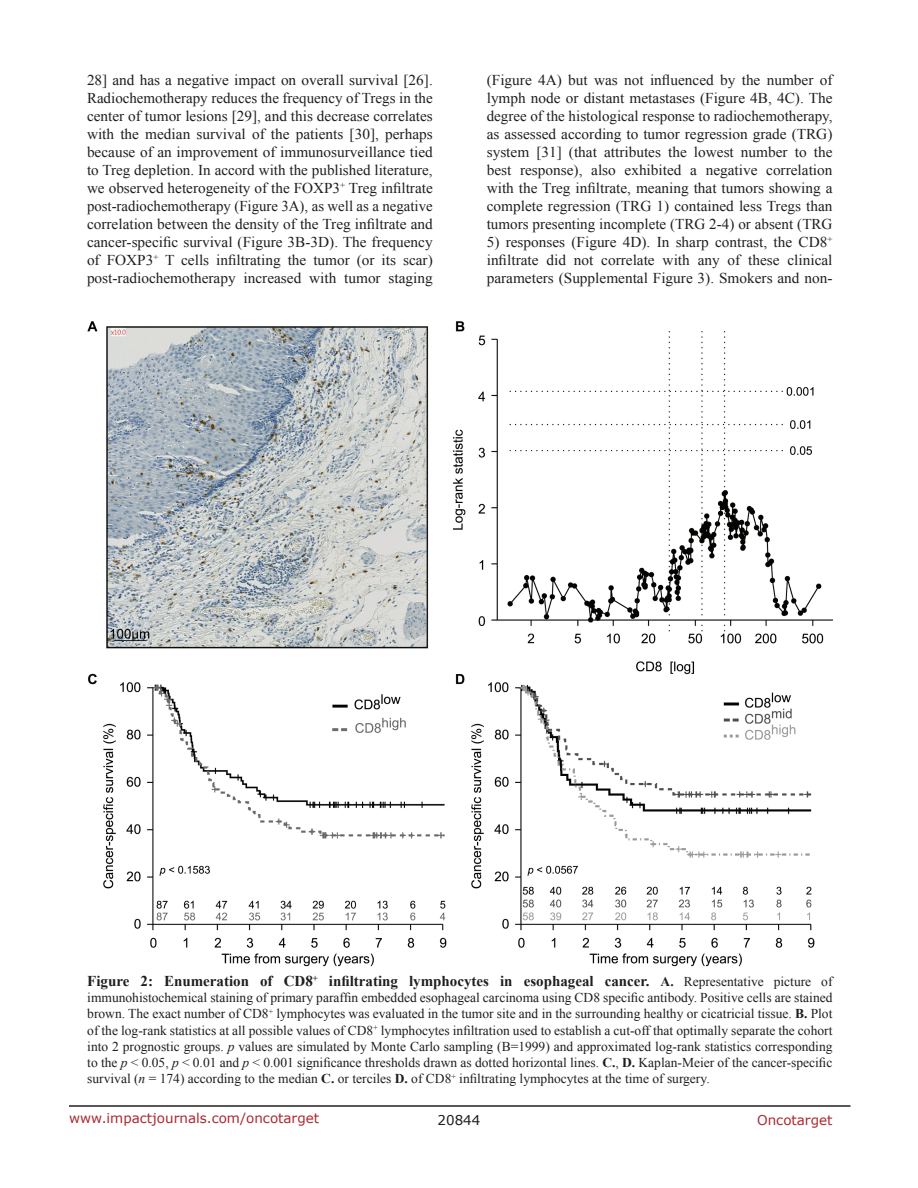
<style>
.page{position:relative;width:918px;height:1188px;background:#fff}
.page>*{position:absolute;margin:0;border:0;box-sizing:border-box;transform-origin:0 0}
.t1{font:15px/18px "Times New Roman";color:#201d20;text-align:justify}
.t2{font:700 15px "Times New Roman";color:#201d20}
.t3{font:13.5px/16.2px "Times New Roman";color:#201d20;text-align:justify}
.t4{font:13.5px "Verdana";color:#ac2830}
.t5{font:13.5px "Verdana";color:#201d20}
.s1{font-size:13.5px}
.s2{font-weight:400;font-size:13.5px}
.s3{font-weight:700}
.s4{font-style:italic}
</style>
<div class="page">
<hr style="left:69px;top:1105px;width:781px;height:2px;background:#231f20">
<img style="left:87px;top:321px;width:745px;height:646px">
<p class="t1" style="left:87px;top:71px;width:347px">28] and has a negative impact on overall survival [26].<br>Radiochemotherapy reduces the frequency of Tregs in the center of tumor lesions [29], and this decrease correlates with the median survival of the patients [30], perhaps because of an improvement of immunosurveillance tied to Treg depletion. In accord with the published literature, we observed heterogeneity of the FOXP3<sup>+</sup> Treg infiltrate post-radiochemotherapy (Figure 3A), as well as a negative correlation between the density of the Treg infiltrate and cancer-specific survival (Figure 3B-3D). The frequency of FOXP3<sup>+</sup> T cells infiltrating the tumor (or its scar) post-radiochemotherapy increased with tumor staging</p>
<p class="t1" style="left:487px;top:71px;width:347px">(Figure 4A) but was not influenced by the number of lymph node or distant metastases (Figure 4B, 4C). The degree of the histological response to radiochemotherapy, as assessed according to tumor regression grade (TRG) system [31] (that attributes the lowest number to the best response), also exhibited a negative correlation with the Treg infiltrate, meaning that tumors showing a complete regression (TRG 1) contained less Tregs than tumors presenting incomplete (TRG 2-4) or absent (TRG</p>
<p class="t1" style="left:487px;top:233px;width:347px">5) responses (Figure 4D). In sharp contrast, the CD8<sup>+ </sup>infiltrate did not correlate with any of these clinical parameters (Supplemental Figure 3). Smokers and non-</p>
<p class="t2" style="left:87px;top:971px;width:747px">Figure 2: Enumeration of CD8<sup>+</sup> infiltrating lymphocytes in esophageal cancer. <span class="s1">A.</span> <span class="s2">Representative picture of</span></p>
<p class="t3" style="left:87px;top:989px;width:747px">immunohistochemical staining of primary paraffin embedded esophageal carcinoma using CD8 specific antibody. Positive cells are stained brown. The exact number of CD8<sup>+</sup> lymphocytes was evaluated in the tumor site and in the surrounding healthy or cicatricial tissue. <span class="s3">B.</span> Plot of the log-rank statistics at all possible values of CD8<sup>+</sup> lymphocytes infiltration used to establish a cut-off that optimally separate the cohort into 2 prognostic groups. <span class="s4">p</span> values are simulated by Monte Carlo sampling (B=1999) and approximated log-rank statistics corresponding to the <span class="s4">p</span> &lt; 0.05, <span class="s4">p</span> &lt; 0.01 and <span class="s4">p</span> &lt; 0.001 significance thresholds drawn as dotted horizontal lines. <span class="s3">C.</span>, <span class="s3">D.</span> Kaplan-Meier of the cancer-specific survival (<span class="s4">n</span> = 174) according to the median <span class="s3">C.</span> or terciles <span class="s3">D.</span> of CD8<sup>+</sup> infiltrating lymphocytes at the time of surgery.</p>
<p class="t4" style="left:69px;top:1109px;width:252px">www.impactjournals.com/oncotarget</p>
<p class="t5" style="left:438px;top:1111px;width:44px">20844</p>
<p class="t4" style="left:757px;top:1111px;width:77px">Oncotarget</p>
</div>
